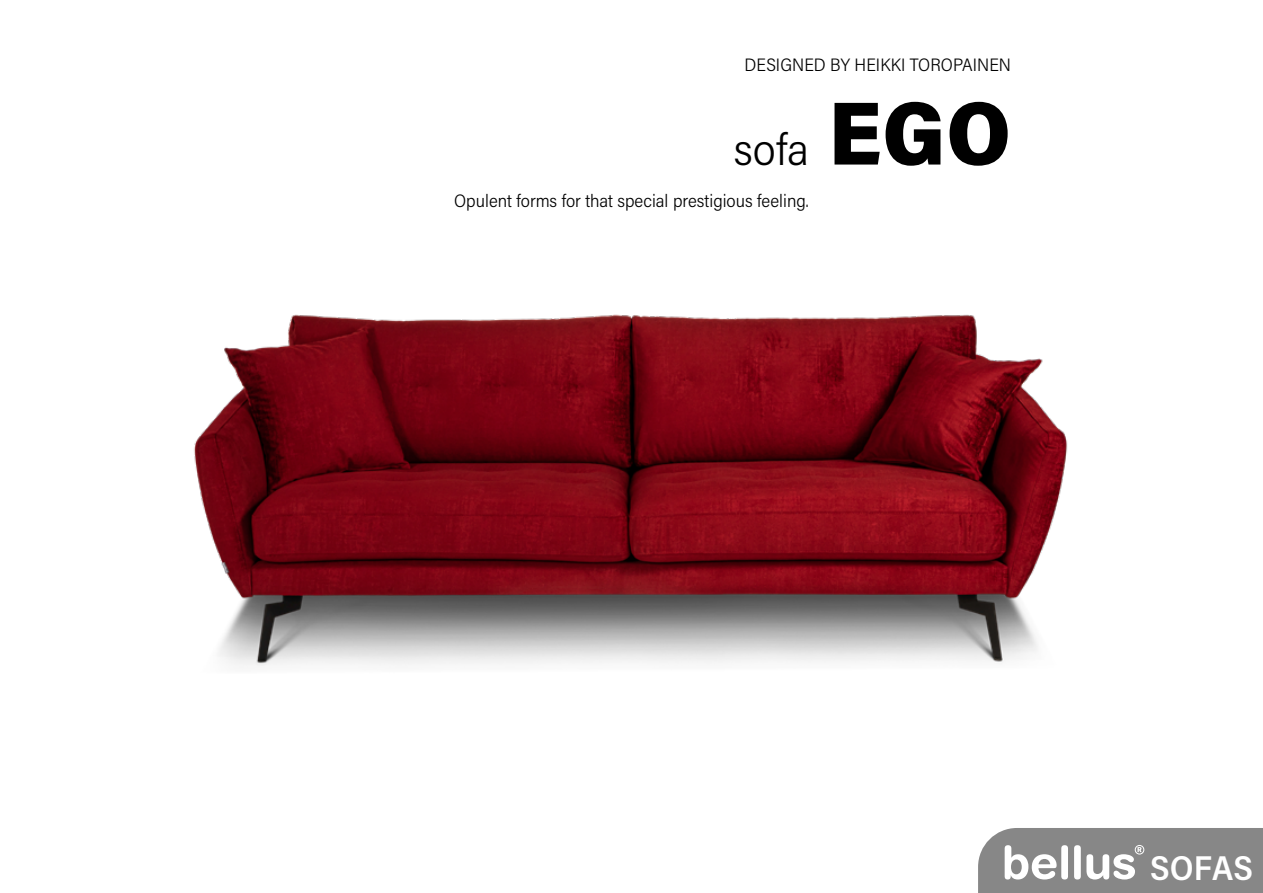
<style>
.page{position:relative;width:1263px;height:893px;background:#fff}
.page>*{position:absolute;margin:0;border:0;box-sizing:border-box;transform-origin:0 0}
.t1{font:300 45px "Acumin Pro Semi Cond";color:#000}
.t2{font:600 34.5px "Acumin Pro Semi Cond";color:#fff}
.t3{font:300 18px "Acumin Pro Semi Cond";color:#000}
.s1{font-weight:900;font-size:90px}
</style>
<div class="page">
<svg style="left:978px;top:828px;width:285px;height:65px;background:#969696"></svg>
<img style="left:194px;top:314px;width:874px;height:352px">
<p class="t3" style="left:744px;top:52px;width:268px">DESIGNED BY HEIKKI TOROPAINEN</p>
<h1 class="t1" style="left:734px;top:118px;width:279px">sofa <span class="s1">EGO</span></h1>
<p class="t3" style="left:454px;top:188px;width:356px">Opulent forms for that special prestigious feeling.</p>
<h2 class="t2" style="left:1150px;top:843px;width:104px">SOFAS</h2>
</div>
